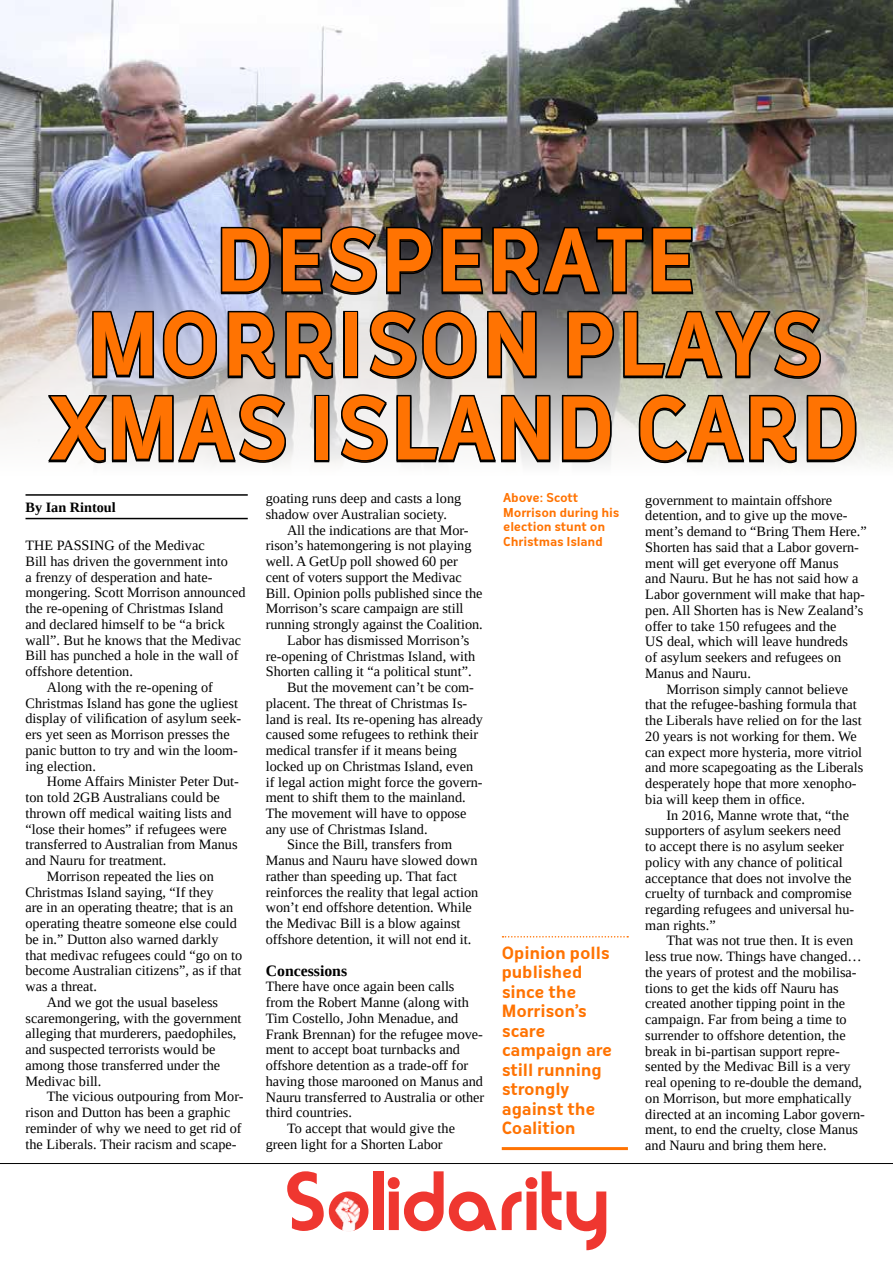
<style>
.page{position:relative;width:893px;height:1263px;background:#fff}
.page>*{position:absolute;margin:0;border:0;box-sizing:border-box;transform-origin:0 0}
.t1{font:700 84px/84px "Oceania";letter-spacing:.015em;color:#ff7302;text-align:center;scale:.96 1}
.t2{font:74.1px "Moderna";color:#ef3730}
.t3{font:700 16.5px/19.5px "Oceania";letter-spacing:-.01em;color:#ff7302}
.t4{font:700 15.75px "Liberation Serif";color:#000}
.t5{font:14.25px/15.8px "Liberation Serif";color:#000}
.t6{font:700 14.25px "Liberation Serif";color:#000}
.t7{font:700 12px/14.4px "Oceania";letter-spacing:-.015em;color:#ff7302}
</style>
<div class="page">
<img style="left:0;top:0;width:893px;height:228px">
<svg style="left:0;top:228px;width:893px;height:237px"></svg>
<div style="left:335px;top:1199px;width:27px;height:23px;background:#ef3730"></div>
<img style="left:335px;top:1197px;width:25px;height:33px">
<hr style="left:0;top:1163px;width:893px;height:1px;background:#000">
<img style="left:45px;top:207px;width:813px;height:258px">
<hr style="left:26px;top:494px;width:222px;height:2px;background:#000">
<hr style="left:26px;top:518px;width:222px;height:1px;background:#000">
<svg style="left:502px;top:936px;width:126px;height:1px"></svg>
<hr style="left:502px;top:1147px;width:126px;height:3px;background:#ff7302">
<h1 class="t1" style="left:50px;top:220px;width:846px">DESPERATE<br>MORRISON PLAYS<br>XMAS ISLAND CARD</h1>
<p class="t6" style="left:26px;top:497px;width:92px">By Ian Rintoul</p>
<p class="t5" style="left:26px;top:537px;width:181px">THE PASSING of the Medivac</p>
<p class="t5" style="left:26px;top:553px;width:204px">Bill has driven the government into</p>
<p class="t5" style="left:26px;top:569px;width:189px">a frenzy of desperation and hate-</p>
<p class="t5" style="left:26px;top:585px;width:222px">mongering. Scott Morrison announced</p>
<p class="t5" style="left:26px;top:600px;width:199px">the re-opening of Christmas Island</p>
<p class="t5" style="left:26px;top:616px;width:201px">and declared himself to be “a brick</p>
<p class="t5" style="left:26px;top:632px;width:217px">wall”. But he knows that the Medivac</p>
<p class="t5" style="left:26px;top:648px;width:214px">Bill has punched a hole in the wall of</p>
<p class="t5" style="left:26px;top:663px;width:109px">offshore detention.</p>
<p class="t5" style="left:47px;top:679px;width:168px">Along with the re-opening of</p>
<p class="t5" style="left:26px;top:695px;width:214px">Christmas Island has gone the ugliest</p>
<p class="t5" style="left:26px;top:711px;width:217px">display of vilification of asylum seek-</p>
<p class="t5" style="left:26px;top:726px;width:206px">ers yet seen as Morrison presses the</p>
<p class="t5" style="left:26px;top:742px;width:214px">panic button to try and win the loom-</p>
<p class="t5" style="left:26px;top:758px;width:72px">ing election.</p>
<p class="t5" style="left:47px;top:774px;width:194px">Home Affairs Minister Peter Dut-</p>
<p class="t5" style="left:26px;top:789px;width:196px">ton told 2GB Australians could be</p>
<p class="t5" style="left:26px;top:805px;width:207px">thrown off medical waiting lists and</p>
<p class="t5" style="left:26px;top:821px;width:203px">“lose their homes” if refugees were</p>
<p class="t5" style="left:26px;top:837px;width:214px">transferred to Australian from Manus</p>
<p class="t5" style="left:26px;top:852px;width:142px">and Nauru for treatment.</p>
<p class="t5" style="left:47px;top:868px;width:169px">Morrison repeated the lies on</p>
<p class="t5" style="left:26px;top:884px;width:190px">Christmas Island saying, “If they</p>
<p class="t5" style="left:26px;top:899px;width:209px">are in an operating theatre; that is an</p>
<p class="t5" style="left:26px;top:915px;width:213px">operating theatre someone else could</p>
<p class="t5" style="left:26px;top:931px;width:195px">be in.” Dutton also warned darkly</p>
<p class="t5" style="left:26px;top:947px;width:218px">that medivac refugees could “go on to</p>
<p class="t5" style="left:26px;top:962px;width:218px">become Australian citizens”, as if that</p>
<p class="t5" style="left:26px;top:978px;width:73px">was a threat.</p>
<p class="t5" style="left:47px;top:994px;width:173px">And we got the usual baseless</p>
<p class="t5" style="left:26px;top:1010px;width:218px">scaremongering, with the government</p>
<p class="t5" style="left:26px;top:1025px;width:212px">alleging that murderers, paedophiles,</p>
<p class="t5" style="left:26px;top:1041px;width:191px">and suspected terrorists would be</p>
<p class="t5" style="left:26px;top:1057px;width:196px">among those transferred under the</p>
<p class="t5" style="left:26px;top:1073px;width:77px">Medivac bill.</p>
<p class="t5" style="left:47px;top:1088px;width:198px">The vicious outpouring from Mor-</p>
<p class="t5" style="left:26px;top:1104px;width:207px">rison and Dutton has been a graphic</p>
<p class="t5" style="left:26px;top:1120px;width:218px">reminder of why we need to get rid of</p>
<p class="t5" style="left:26px;top:1136px;width:213px">the Liberals. Their racism and scape-</p>
<p class="t5" style="left:266px;top:490px;width:197px">goating runs deep and casts a long shadow over Australian society.</p>
<p class="t5" style="left:287px;top:522px;width:183px">All the indications are that Mor-</p>
<p class="t5" style="left:266px;top:538px;width:207px">rison’s hatemongering is not playing</p>
<p class="t5" style="left:266px;top:553px;width:194px">well. A GetUp poll showed 60 per</p>
<p class="t5" style="left:266px;top:569px;width:197px">cent of voters support the Medivac</p>
<p class="t5" style="left:266px;top:585px;width:218px">Bill. Opinion polls published since the</p>
<p class="t5" style="left:266px;top:600px;width:199px">Morrison’s scare campaign are still</p>
<p class="t5" style="left:266px;top:616px;width:218px">running strongly against the Coalition.</p>
<p class="t5" style="left:287px;top:632px;width:184px">Labor has dismissed Morrison’s</p>
<p class="t5" style="left:266px;top:648px;width:211px">re-opening of Christmas Island, with</p>
<p class="t5" style="left:266px;top:663px;width:207px">Shorten calling it “a political stunt”.</p>
<p class="t5" style="left:287px;top:679px;width:188px">But the movement can’t be com-</p>
<p class="t5" style="left:266px;top:695px;width:203px">placent. The threat of Christmas Is-</p>
<p class="t5" style="left:266px;top:711px;width:219px">land is real. Its re-opening has already</p>
<p class="t5" style="left:266px;top:726px;width:214px">caused some refugees to rethink their</p>
<p class="t5" style="left:266px;top:742px;width:193px">medical transfer if it means being</p>
<p class="t5" style="left:266px;top:758px;width:209px">locked up on Christmas Island, even</p>
<p class="t5" style="left:266px;top:774px;width:218px">if legal action might force the govern-</p>
<p class="t5" style="left:266px;top:789px;width:201px">ment to shift them to the mainland.</p>
<p class="t5" style="left:266px;top:805px;width:202px">The movement will have to oppose</p>
<p class="t5" style="left:266px;top:821px;width:163px">any use of Christmas Island.</p>
<p class="t5" style="left:287px;top:837px;width:167px">Since the Bill, transfers from</p>
<p class="t5" style="left:266px;top:852px;width:213px">Manus and Nauru have slowed down</p>
<p class="t5" style="left:266px;top:868px;width:193px">rather than speeding up. That fact</p>
<p class="t5" style="left:266px;top:884px;width:214px">reinforces the reality that legal action</p>
<p class="t5" style="left:266px;top:900px;width:208px">won’t end offshore detention. While</p>
<p class="t5" style="left:266px;top:915px;width:196px">the Medivac Bill is a blow against</p>
<p class="t5" style="left:266px;top:931px;width:207px">offshore detention, it will not end it.</p>
<p class="t4" style="left:266px;top:960px;width:83px">Concessions</p>
<p class="t5" style="left:266px;top:979px;width:190px">There have once again been calls</p>
<p class="t5" style="left:266px;top:994px;width:205px">from the Robert Manne (along with</p>
<p class="t5" style="left:266px;top:1010px;width:194px">Tim Costello, John Menadue, and</p>
<p class="t5" style="left:266px;top:1026px;width:219px">Frank Brennan) for the refugee move-</p>
<p class="t5" style="left:266px;top:1042px;width:196px">ment to accept boat turnbacks and</p>
<p class="t5" style="left:266px;top:1057px;width:204px">offshore detention as a trade-off for</p>
<p class="t5" style="left:266px;top:1073px;width:219px">having those marooned on Manus and</p>
<p class="t5" style="left:266px;top:1089px;width:220px">Nauru transferred to Australia or other</p>
<p class="t5" style="left:266px;top:1105px;width:88px">third countries.</p>
<p class="t5" style="left:287px;top:1120px;width:169px">To accept that would give the</p>
<p class="t5" style="left:266px;top:1136px;width:178px">green light for a Shorten Labor</p>
<p class="t7" style="left:503px;top:491px;width:118px">Above: Scott<br>Morrison during his election stunt on<br>Christmas Island</p>
<p class="t3" style="left:502px;top:943px;width:112px">Opinion polls published since the<br>Morrison’s scare campaign are still running strongly against the<br>Coalition</p>
<h2 class="t2" style="left:282px;top:1155px;width:326px">Solidarity</h2>
<p class="t5" style="left:645px;top:492px;width:223px">government to maintain offshore detention, and to give up the move&shy;ment’s demand to “Bring Them Here.”<br>Shorten has said that a Labor govern&shy;ment will get everyone off Manus<br>and Nauru. But he has not said how a<br>Labor government will make that hap&shy;pen. All Shorten has is New Zealand’s offer to take 150 refugees and the<br>US deal, which will leave hundreds<br>of asylum seekers and refugees on<br>Manus and Nauru.</p>
<p class="t5" style="left:645px;top:681px;width:220px;text-indent:21px">Morrison simply cannot believe that the refugee-bashing formula that the Liberals have relied on for the last 20 years is not working for them. We can expect more hysteria, more vitriol and more scapegoating as the Liberals desperately hope that more xenopho&shy;bia will keep them in office.</p>
<p class="t5" style="left:645px;top:807px;width:210px;text-indent:21px">In 2016, Manne wrote that, “the supporters of asylum seekers need to accept there is no asylum seeker policy with any chance of political acceptance that does not involve the cruelty of turnback and compromise regarding refugees and universal hu&shy;man rights.”</p>
<p class="t5" style="left:645px;top:933px;width:221px;text-indent:21px">That was not true then. It is even less true now. Things have changed… the years of protest and the mobilisa&shy;tions to get the kids off Nauru has created another tipping point in the campaign. Far from being a time to surrender to offshore detention, the break in bi-partisan support repre&shy;sented by the Medivac Bill is a very real opening to re-double the demand, on Morrison, but more emphatically directed at an incoming Labor govern&shy;ment, to end the cruelty, close Manus and Nauru and bring them here.</p>
</div>
